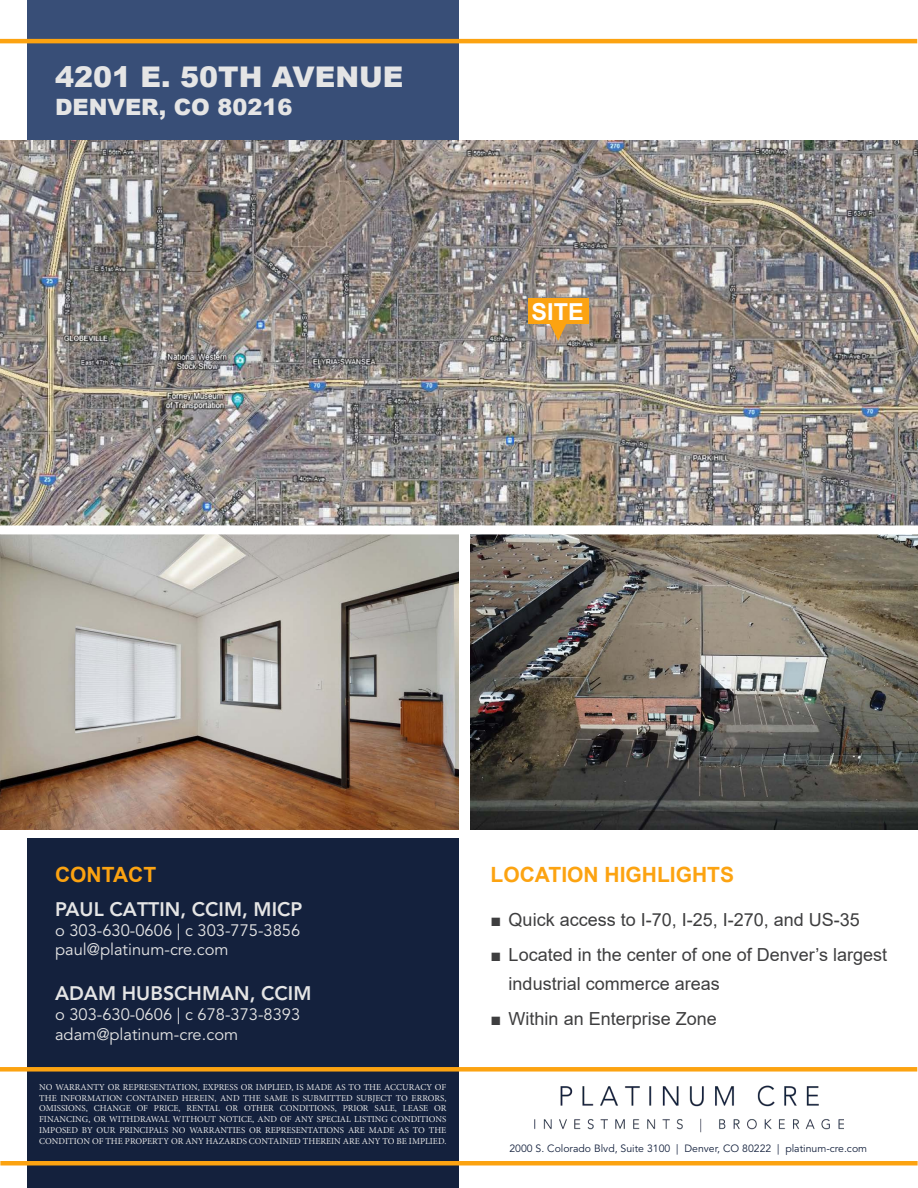
<style>
.page{position:relative;width:918px;height:1188px;background:#fff}
.page>*{position:absolute;margin:0;border:0;box-sizing:border-box;transform-origin:0 0}
.t1{font:900 28.5px "Arial";color:#e5e5e5}
.TEXT{font:700 23.4px "Arial";color:#fff}
.t2{font:900 22.5px "Arial";color:#e5e5e5}
.t3{font:700 21px "Arial";color:#fca311}
.t4{font:800 19.5px "Avenir";color:#e5e5e5}
.t5{font:18px/28.5px "Arial";color:#3e3e3f}
.t6{font:16.5px "Avenir";color:#e5e5e5}
.t7{font:10.5px "Avenir";color:#14213d}
.t8{font:9px/10.8px "Minion Pro";color:#e5e5e5;text-align:justify}
</style>
<div class="page">
<div style="left:27px;top:838px;width:432px;height:349px;background:#14213d"></div>
<div style="left:27px;top:0;width:432px;height:829px;background:#384e77"></div>
<hr style="left:0;top:39px;width:917px;height:4px;background:#fca311">
<div style="left:0;top:1161px;width:918px;height:5px;background:#fca311"></div>
<div style="left:0;top:1067px;width:917px;height:5px;background:#fca311"></div>
<img style="left:534px;top:1085px;width:310px;height:48px">
<img style="left:0;top:140px;width:918px;height:385px">
<img style="left:471px;top:534px;width:447px;height:295px">
<img style="left:0;top:534px;width:459px;height:295px">
<svg style="left:549px;top:324px;width:19px;height:17px"></svg>
<div style="left:528px;top:298px;width:60px;height:26px;background:#fca311"></div>
<div style="left:0;top:525px;width:918px;height:9px;background:#fff"></div>
<p class="t1" style="left:55px;top:56px;width:350px">4201 E. 50TH AVENUE</p>
<p class="t2" style="left:55px;top:91px;width:239px">DENVER, CO 80216</p>
<p class="TEXT" style="left:532px;top:295px;width:54px">SITE</p>
<p class="t3" style="left:55px;top:860px;width:103px">CONTACT</p>
<p class="t4" style="left:55px;top:895px;width:249px">PAUL CATTIN, CCIM, MICP</p>
<p class="t6" style="left:55px;top:918px;width:247px">o 303-630-0606 | c 303-775-3856</p>
<p class="t6" style="left:55px;top:938px;width:175px">paul@platinum-cre.com</p>
<p class="t4" style="left:55px;top:979px;width:258px">ADAM HUBSCHMAN, CCIM</p>
<p class="t6" style="left:55px;top:1002px;width:247px">o 303-630-0606 | c 678-373-8393</p>
<p class="t6" style="left:55px;top:1022px;width:185px">adam@platinum-cre.com</p>
<p class="t8" style="left:39px;top:1082px;width:409px">NO WARRANTY OR REPRESENTATION, EXPRESS OR IMPLIED, IS MADE AS TO THE ACCURACY OF THE INFORMATION CONTAINED HEREIN, AND THE SAME IS SUBMITTED SUBJECT TO ERRORS, OMISSIONS, CHANGE OF PRICE, RENTAL OR OTHER CONDITIONS, PRIOR SALE, LEASE OR FINANCING, OR WITHDRAWAL WITHOUT NOTICE, AND OF ANY SPECIAL LISTING CONDITIONS IMPOSED BY OUR PRINCIPALS NO WARRANTIES OR REPRESENTATIONS ARE MADE AS TO THE CONDITION OF THE PROPERTY OR ANY HAZARDS CONTAINED THEREIN ARE ANY TO BE IMPLIED.</p>
<p class="t3" style="left:491px;top:860px;width:245px">LOCATION HIGHLIGHTS</p>
<p class="t5" style="left:491px;top:905px;width:371px">■ Quick access to I-70, I-25, I-270, and US-35</p>
<p class="t5" style="left:509px;top:941px;width:380px;text-indent:-18px">■ Located in the center of one of Denver’s largest industrial commerce areas</p>
<p class="t5" style="left:491px;top:1004px;width:228px">■ Within an Enterprise Zone</p>
<p class="t7" style="left:509px;top:1141px;width:359px">2000 S. Colorado Blvd, Suite 3100 | Denver, CO 80222 | platinum-cre.com</p>
</div>
